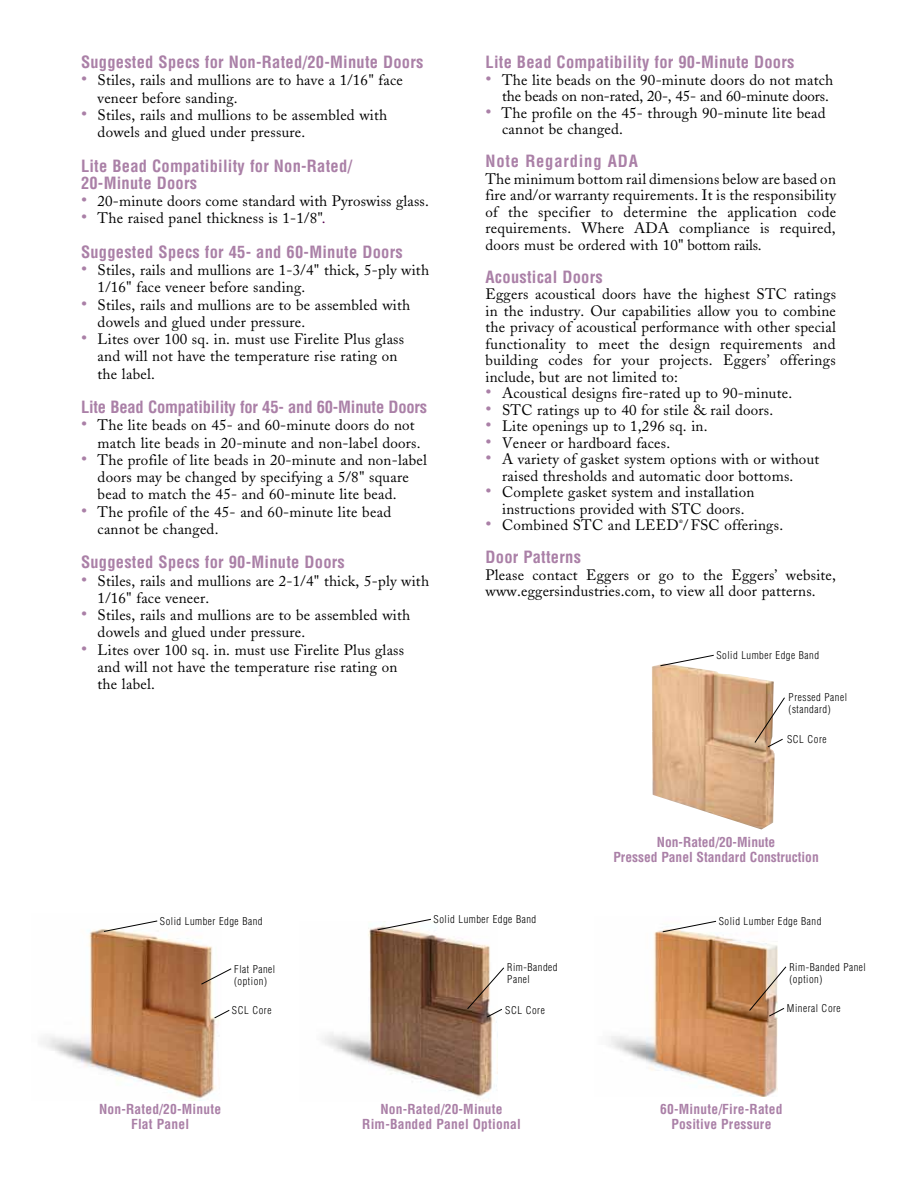
<style>
.page{position:relative;width:918px;height:1188px;background:#fff}
.page>*{position:absolute;margin:0;border:0;box-sizing:border-box;transform-origin:0 0}
.t1{font:700 condensed 16.5px/17.2px "Helvetica";letter-spacing:.015em;color:#aa80a7}
.t2{font:700 condensed 16.5px "Helvetica";letter-spacing:-.01em;color:#aa80a7}
.t3{font:700 condensed 16.5px "Helvetica";letter-spacing:.05em;color:#aa80a7}
.t4{font:15px/17.2px "Adobe Caslon";letter-spacing:.015em;color:#000}
.t5{font:700 condensed 13.5px/15px "Helvetica";letter-spacing:.015em;color:#aa80a7;text-align:center}
.t6{font:300 condensed 10.5px/12px "Helvetica";letter-spacing:.05em;color:#000}
.s1{font-size:18px;color:#aa80a7}
.s2{color:#56004e}
</style>
<div class="page">
<img style="left:41px;top:929px;width:178px;height:172px">
<img style="left:652px;top:664px;width:123px;height:166px">
<svg style="left:660px;top:655px;width:54px;height:11px"></svg>
<svg style="left:754px;top:697px;width:31px;height:51px"></svg>
<svg style="left:214px;top:1010px;width:16px;height:9px"></svg>
<svg style="left:201px;top:968px;width:31px;height:17px"></svg>
<svg style="left:103px;top:920px;width:55px;height:12px"></svg>
<img style="left:323px;top:927px;width:174px;height:174px">
<svg style="left:467px;top:967px;width:37px;height:51px"></svg>
<svg style="left:377px;top:919px;width:54px;height:11px"></svg>
<img style="left:609px;top:920px;width:169px;height:177px">
<svg style="left:749px;top:966px;width:38px;height:51px"></svg>
<svg style="left:662px;top:921px;width:55px;height:11px"></svg>
<p class="t1" style="left:81px;top:53px;width:344px">Suggested Specs for Non-Rated/20-Minute Doors</p>
<p class="t4" style="left:98px;top:72px;width:307px;text-indent:-17px"><span class="s1">•</span> Stiles, rails and mullions are to have a 1/16" face veneer before sanding.</p>
<p class="t4" style="left:98px;top:106px;width:291px;text-indent:-17px"><span class="s1">•</span> Stiles, rails and mullions to be assembled with dowels and glued under pressure.</p>
<p class="t1" style="left:81px;top:157px;width:273px">Lite Bead Compatibility for Non-Rated/<br>20-Minute Doors</p>
<p class="t4" style="left:81px;top:193px;width:349px"><span class="s1">•</span> 20-minute doors come standard with Pyroswiss glass.</p>
<p class="t4" style="left:81px;top:210px;width:246px"><span class="s1">•</span> The raised panel thickness is 1-1/8"<span class="s2">.</span></p>
<p class="t1" style="left:81px;top:243px;width:323px">Suggested Specs for 45- and 60-Minute Doors</p>
<p class="t4" style="left:98px;top:262px;width:333px;text-indent:-17px"><span class="s1">•</span> Stiles, rails and mullions are 1-3/4" thick, 5-ply with<br>1/16" face veneer before sanding.</p>
<p class="t4" style="left:98px;top:296px;width:314px;text-indent:-17px"><span class="s1">•</span> Stiles, rails and mullions are to be assembled with dowels and glued under pressure.</p>
<p class="t4" style="left:98px;top:331px;width:308px;text-indent:-17px"><span class="s1">•</span> Lites over 100 sq. in. must use Firelite Plus glass and will not have the temperature rise rating on the label.</p>
<p class="t2" style="left:81px;top:397px;width:348px">Lite Bead Compatibility for 45- and 60-Minute Doors</p>
<p class="t4" style="left:98px;top:417px;width:325px;text-indent:-17px"><span class="s1">•</span> The lite beads on 45- and 60-minute doors do not match lite beads in 20-minute and non-label doors.</p>
<p class="t4" style="left:98px;top:451px;width:331px;text-indent:-17px"><span class="s1">•</span> The profile of lite beads in 20-minute and non-label doors may be changed by specifying a 5/8" square bead to match the 45- and 60-minute lite bead.</p>
<p class="t4" style="left:98px;top:503px;width:295px;text-indent:-17px"><span class="s1">•</span> The profile of the 45- and 60-minute lite bead cannot be changed.</p>
<p class="t1" style="left:81px;top:554px;width:265px">Suggested Specs for 90-Minute Doors</p>
<p class="t4" style="left:98px;top:572px;width:333px;text-indent:-17px"><span class="s1">•</span> Stiles, rails and mullions are 2-1/4" thick, 5-ply with<br>1/16" face veneer.</p>
<p class="t4" style="left:98px;top:607px;width:314px;text-indent:-17px"><span class="s1">•</span> Stiles, rails and mullions are to be assembled with dowels and glued under pressure.</p>
<p class="t4" style="left:98px;top:641px;width:308px;text-indent:-17px"><span class="s1">•</span> Lites over 100 sq. in. must use Firelite Plus glass and will not have the temperature rise rating on the label.</p>
<p class="t1" style="left:486px;top:53px;width:311px">Lite Bead Compatibility for 90-Minute Doors</p>
<p class="t4" style="left:486px;top:72px;width:349px;line-height:16.5px;text-align:right"><span class="s1">•</span> The lite beads on the 90-minute doors do not match the beads on non-rated, 20-, 45- and 60-minute doors.</p>
<p class="t4" style="left:502px;top:105px;width:325px;line-height:16.5px;text-indent:-17px"><span class="s1">•</span> The profile on the 45- through 90-minute lite bead cannot be changed.</p>
<p class="t3" style="left:486px;top:151px;width:154px">Note Regarding ADA</p>
<p class="t4" style="left:486px;top:171px;width:352px;line-height:16.5px;text-align:justify">The minimum bottom rail dimensions below are based on fire and/or warranty requirements. It is the responsibility of the specifier to determine the application code requirements. Where ADA compliance is required, doors must be ordered with 10" bottom rails.</p>
<p class="t1" style="left:486px;top:268px;width:119px">Acoustical Doors</p>
<p class="t4" style="left:486px;top:286px;width:352px;line-height:16.5px;text-align:justify">Eggers acoustical doors have the highest STC ratings in the industry. Our capabilities allow you to combine the privacy of acoustical performance with other special functionality to meet the design requirements and building codes for your projects. Eggers’ offerings include, but are not limited to:</p>
<p class="t4" style="left:486px;top:385px;width:308px"><span class="s1">•</span> Acoustical designs fire-rated up to 90-minute.</p>
<p class="t4" style="left:486px;top:401px;width:289px"><span class="s1">•</span> STC ratings up to 40 for stile &amp; rail doors.</p>
<p class="t4" style="left:486px;top:418px;width:224px"><span class="s1">•</span> Lite openings up to 1,296 sq. in.</p>
<p class="t4" style="left:486px;top:434px;width:186px"><span class="s1">•</span> Veneer or hardboard faces.</p>
<p class="t4" style="left:502px;top:451px;width:319px;line-height:16.5px;text-indent:-17px"><span class="s1">•</span> A variety of gasket system options with or without raised thresholds and automatic door bottoms.</p>
<p class="t4" style="left:486px;top:484px;width:270px;line-height:16.5px;text-align:center"><span class="s1">•</span> Complete gasket system and installation instructions provided with STC doors.</p>
<p class="t4" style="left:486px;top:517px;width:299px"><span class="s1">•</span> Combined STC and LEED<sup>®</sup>/ FSC offerings.</p>
<p class="t1" style="left:486px;top:548px;width:97px">Door Patterns</p>
<p class="t4" style="left:486px;top:567px;width:352px;line-height:16.5px">Please contact Eggers or go to the Eggers’ website, www.eggersindustries.com, to view all door patterns.</p>
<p class="t6" style="left:716px;top:650px;width:104px">Solid Lumber Edge Band</p>
<p class="t6" style="left:789px;top:691px;width:60px">Pressed Panel (standard)</p>
<p class="t6" style="left:787px;top:733px;width:41px">SCL Core</p>
<p class="t5" style="left:613px;top:835px;width:207px">Non-Rated/20-Minute<br>Pressed Panel Standard Construction</p>
<p class="t6" style="left:160px;top:915px;width:104px">Solid Lumber Edge Band</p>
<p class="t6" style="left:434px;top:914px;width:104px">Solid Lumber Edge Band</p>
<p class="t6" style="left:719px;top:916px;width:104px">Solid Lumber Edge Band</p>
<p class="t6" style="left:234px;top:963px;width:43px">Flat Panel (option)</p>
<p class="t6" style="left:232px;top:1004px;width:41px">SCL Core</p>
<p class="t6" style="left:507px;top:962px;width:52px">Rim-Banded<br>Panel</p>
<p class="t6" style="left:505px;top:1004px;width:41px">SCL Core</p>
<p class="t6" style="left:790px;top:961px;width:78px">Rim-Banded Panel (option)</p>
<p class="t6" style="left:787px;top:1003px;width:55px">Mineral Core</p>
<p class="t5" style="left:99px;top:1101px;width:124px">Non-Rated/20-Minute<br>Flat Panel</p>
<p class="t5" style="left:362px;top:1101px;width:160px">Non-Rated/20-Minute<br>Rim-Banded Panel Optional</p>
<p class="t5" style="left:660px;top:1102px;width:124px">60-Minute/Fire-Rated<br>Positive Pressure</p>
</div>
